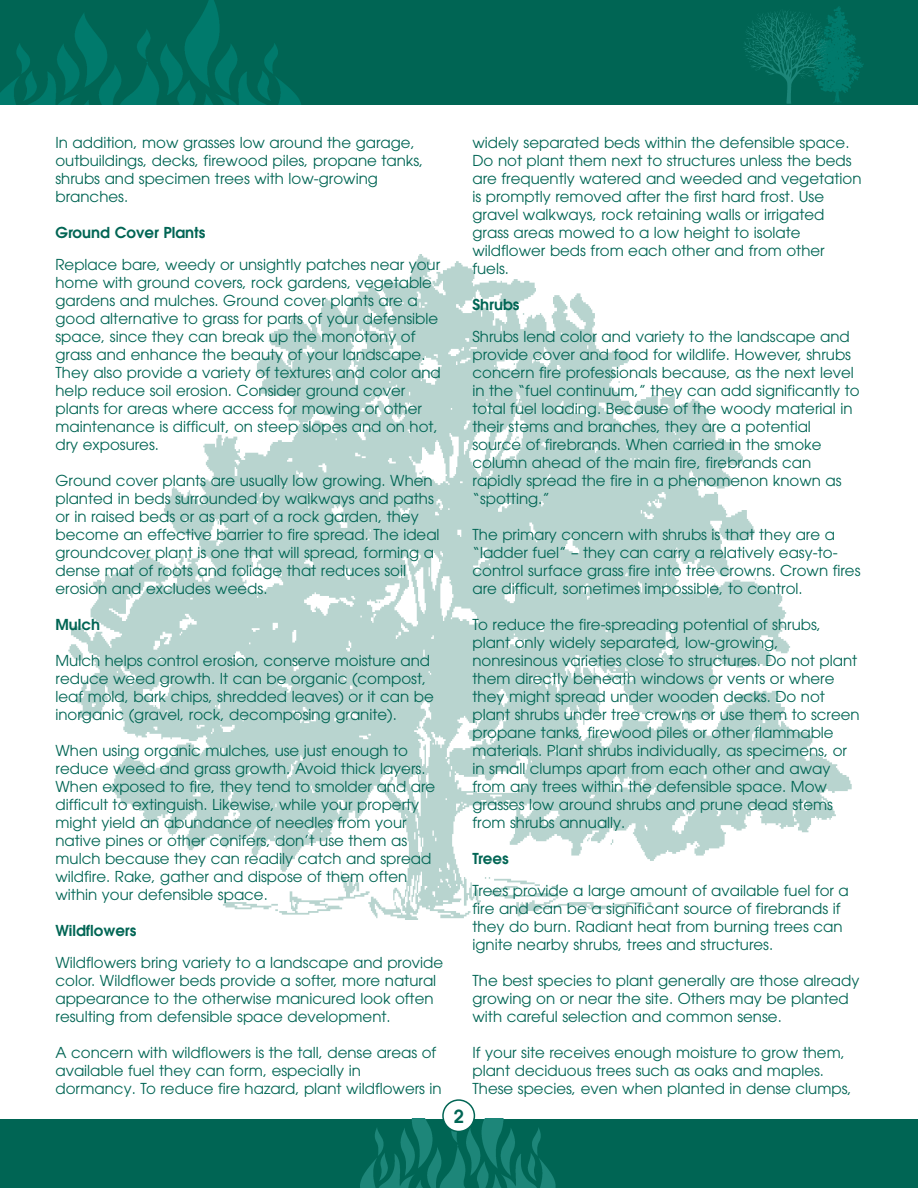
<style>
.page{position:relative;width:918px;height:1188px;background:#fff}
.page>*{position:absolute;margin:0;border:0;box-sizing:border-box;transform-origin:0 0}
.t1{font:600 18px "Avant Garde";color:#006554}
.t2{font:15px/18px "Avant Garde";color:#006554}
.t3{font:600 15px "Avant Garde";color:#006554}
</style>
<div class="page">
<img style="left:68px;top:254px;width:784px;height:666px">
<div style="left:0;top:1119px;width:918px;height:69px;background:#006554"></div>
<img style="left:361px;top:1119px;width:194px;height:69px">
<svg style="left:442px;top:1099px;width:33px;height:33px"></svg>
<div style="left:0;top:0;width:918px;height:104px;background:#006554"></div>
<img style="left:0;top:0;width:301px;height:104px">
<img style="left:827px;top:6px;width:17px;height:97px">
<img style="left:744px;top:11px;width:83px;height:92px">
<img style="left:844px;top:16px;width:20px;height:77px">
<p class="t2" style="left:56px;top:134px;width:369px">In addition, mow grasses low around the garage, outbuildings, decks, firewood piles, propane tanks, shrubs and specimen trees with low-growing branches.</p>
<p class="t3" style="left:56px;top:227px;width:151px">Ground Cover Plants</p>
<p class="t2" style="left:56px;top:256px;width:387px">Replace bare, weedy or unsightly patches near your home with ground covers, rock gardens, vegetable gardens and mulches. Ground cover plants are a good alternative to grass for parts of your defensible space, since they can break up the monotony of grass and enhance the beauty of your landscape.<br>They also provide a variety of textures and color and help reduce soil erosion. Consider ground cover plants for areas where access for mowing or other maintenance is difficult, on steep slopes and on hot, dry exposures.</p>
<p class="t2" style="left:56px;top:472px;width:386px">Ground cover plants are usually low growing. When planted in beds surrounded by walkways and paths or in raised beds or as part of a rock garden, they become an effective barrier to fire spread. The ideal groundcover plant is one that will spread, forming a dense mat of roots and foliage that reduces soil erosion and excludes weeds.</p>
<p class="t3" style="left:56px;top:618px;width:46px">Mulch</p>
<p class="t2" style="left:56px;top:652px;width:380px">Mulch helps control erosion, conserve moisture and reduce weed growth. It can be organic (compost, leaf mold, bark chips, shredded leaves) or it can be inorganic (gravel, rock, decomposing granite).</p>
<p class="t2" style="left:56px;top:742px;width:381px">When using organic mulches, use just enough to reduce weed and grass growth. Avoid thick layers.<br>When exposed to fire, they tend to smolder and are difficult to extinguish. Likewise, while your property might yield an abundance of needles from your native pines or other conifers, don’t use them as mulch because they can readily catch and spread wildfire. Rake, gather and dispose of them often within your defensible space.</p>
<p class="t3" style="left:56px;top:924px;width:82px">Wildflowers</p>
<p class="t2" style="left:56px;top:954px;width:389px">Wildflowers bring variety to a landscape and provide color. Wildflower beds provide a softer, more natural appearance to the otherwise manicured look often resulting from defensible space development.</p>
<p class="t2" style="left:56px;top:1044px;width:388px">A concern with wildflowers is the tall, dense areas of available fuel they can form, especially in dormancy. To reduce fire hazard, plant wildflowers in</p>
<p class="t1" style="left:454px;top:1110px;width:12px">2</p>
<p class="t2" style="left:472px;top:134px;width:391px">widely separated beds within the defensible space.<br>Do not plant them next to structures unless the beds are frequently watered and weeded and vegetation is promptly removed after the first hard frost. Use gravel walkways, rock retaining walls or irrigated grass areas mowed to a low height to isolate wildflower beds from each other and from other fuels.</p>
<p class="t3" style="left:472px;top:299px;width:49px">Shrubs</p>
<p class="t2" style="left:472px;top:328px;width:389px">Shrubs lend color and variety to the landscape and provide cover and food for wildlife. However, shrubs concern fire professionals because, as the next level in the “fuel continuum,” they can add significantly to total fuel loading. Because of the woody material in their stems and branches, they are a potential source of firebrands. When carried in the smoke column ahead of the main fire, firebrands can rapidly spread the fire in a phenomenon known as “spotting.”</p>
<p class="t2" style="left:472px;top:526px;width:390px">The primary concern with shrubs is that they are a “ladder fuel” – they can carry a relatively easy-to&shy;control surface grass fire into tree crowns. Crown fires are difficult, sometimes impossible, to control.</p>
<p class="t2" style="left:472px;top:616px;width:389px">To reduce the fire-spreading potential of shrubs, plant only widely separated, low-growing, nonresinous varieties close to structures. Do not plant them directly beneath windows or vents or where they might spread under wooden decks. Do not plant shrubs under tree crowns or use them to screen propane tanks, firewood piles or other flammable materials. Plant shrubs individually, as specimens, or in small clumps apart from each other and away from any trees within the defensible space. Mow grasses low around shrubs and prune dead stems from shrubs annually.</p>
<p class="t3" style="left:473px;top:852px;width:38px">Trees</p>
<p class="t2" style="left:473px;top:882px;width:378px">Trees provide a large amount of available fuel for a fire and can be a significant source of firebrands if they do burn. Radiant heat from burning trees can ignite nearby shrubs, trees and structures.</p>
<p class="t2" style="left:473px;top:972px;width:388px">The best species to plant generally are those already growing on or near the site. Others may be planted with careful selection and common sense.</p>
<p class="t2" style="left:473px;top:1044px;width:381px">If your site receives enough moisture to grow them, plant deciduous trees such as oaks and maples.<br>These species, even when planted in dense clumps,</p>
</div>
